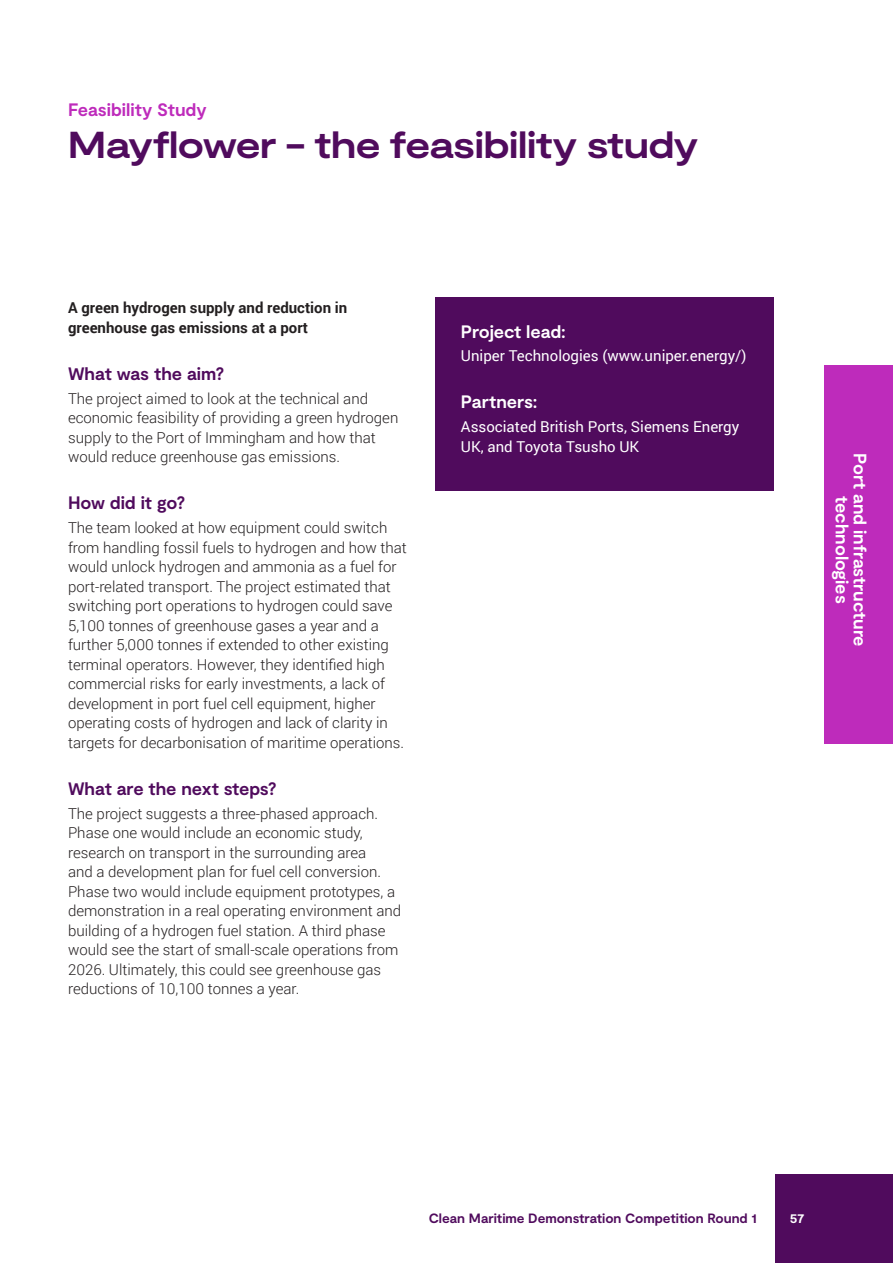
<style>
.page{position:relative;width:893px;height:1263px;background:#fff}
.page>*{position:absolute;margin:0;border:0;box-sizing:border-box;transform-origin:0 0}
.Heading_3{font:700 expanded 37.5px "Moderat";letter-spacing:-.015em;color:#500b5d}
.Heading_4{font:700 18px/18px "Moderat";letter-spacing:-.005em;color:#fff;text-align:center}
.Heading_4-2{font:700 18px "Moderat";letter-spacing:-.005em;color:#500b5d}
.Heading_4-3{font:700 18px "Moderat";letter-spacing:-.005em;color:#be2bbb}
.Body_copy{font:300 15px/19.5px "Roboto";color:#231f20}
.Body_copy-2{font:15px/19.5px "Roboto";color:#fff}
.intro{font:700 15px/19.5px "Roboto";color:#231f20}
.t1{font:700 13.5px "Moderat";letter-spacing:-.005em;color:#500b5d}
.t2{font:700 13.5px "Moderat";color:#fff}
</style>
<div class="page">
<div style="left:825px;top:366px;width:68px;height:378px;background:#be2bbb"></div>
<div style="left:775px;top:1174px;width:118px;height:89px;background:#500b5d"></div>
<div style="left:435px;top:298px;width:339px;height:193px;background:#500b5d"></div>
<p class="Heading_4-3" style="left:68px;top:100px;width:140px">Feasibility Study</p>
<p class="Heading_3" style="left:68px;top:123px;width:632px">Mayflower - the feasibility study</p>
<p class="intro" style="left:68px;top:298px;width:281px">A green hydrogen supply and reduction in greenhouse gas emissions at a port</p>
<p class="Heading_4-2" style="left:68px;top:363px;width:158px">What was the aim?</p>
<p class="Body_copy" style="left:68px;top:388px;width:332px">The project aimed to look at the technical and economic feasibility of providing a green hydrogen supply to the Port of Immingham and how that would reduce greenhouse gas emissions.</p>
<p class="Heading_4-2" style="left:68px;top:493px;width:119px">How did it go?</p>
<p class="Body_copy" style="left:68px;top:518px;width:340px">The team looked at how equipment could switch from handling fossil fuels to hydrogen and how that would unlock hydrogen and ammonia as a fuel for port-related transport. The project estimated that switching port operations to hydrogen could save 5,100 tonnes of greenhouse gases a year and a further 5,000 tonnes if extended to other existing terminal operators. However, they identified high commercial risks for early investments, a lack of development in port fuel cell equipment, higher operating costs of hydrogen and lack of clarity in targets for decarbonisation of maritime operations.</p>
<p class="Heading_4-2" style="left:68px;top:778px;width:210px">What are the next steps?</p>
<p class="Body_copy" style="left:68px;top:803px;width:335px">The project suggests a three-phased approach.<br>Phase one would include an economic study, research on transport in the surrounding area<br>and a development plan for fuel cell conversion.<br>Phase two would include equipment prototypes, a demonstration in a real operating environment and building of a hydrogen fuel station. A third phase would see the start of small-scale operations from 2026. Ultimately, this could see greenhouse gas reductions of 10,100 tonnes a year.</p>
<p class="Heading_4" style="left:461px;top:323px;width:106px">Project lead:</p>
<p class="Body_copy-2" style="left:461px;top:346px;width:287px">Uniper Technologies (www.uniper.energy/)</p>
<p class="Heading_4" style="left:461px;top:394px;width:78px">Partners:</p>
<p class="Body_copy-2" style="left:461px;top:417px;width:280px">Associated British Ports, Siemens Energy<br>UK, and Toyota Tsusho UK</p>
<p class="Heading_4" style="left:868px;top:453px;width:195px;rotate:90deg">Port and infrastructure technologies</p>
<p class="t1" style="left:429px;top:1210px;width:329px">Clean Maritime Demonstration Competition Round 1</p>
<p class="t2" style="left:790px;top:1210px;width:16px">57</p>
</div>
